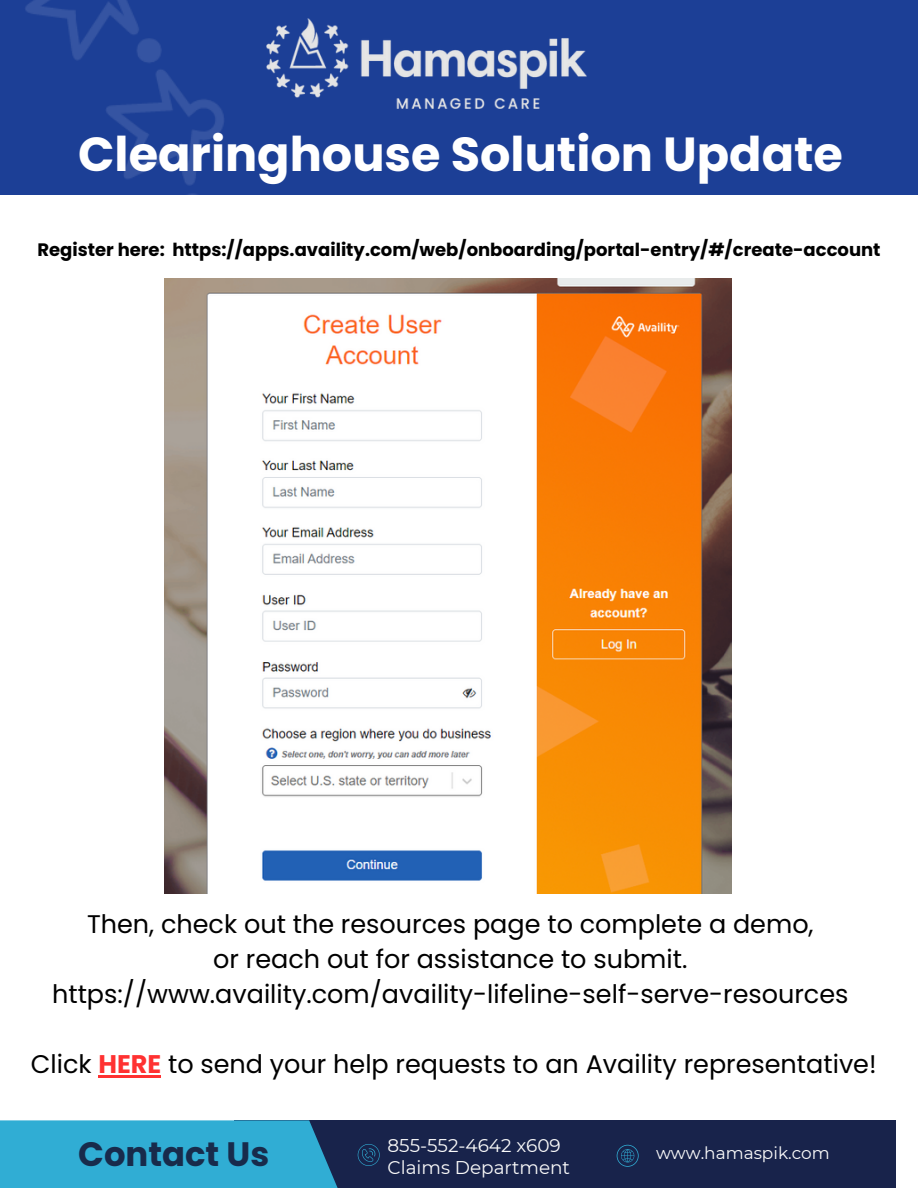
<style>
.page{position:relative;width:918px;height:1188px;background:#fff}
.page>*{position:absolute;margin:0;border:0;box-sizing:border-box;transform-origin:0 0}
.t1{font:700 47.85px "Poppins";color:#fff}
.t2{font:700 33.9px "Poppins";color:#182b4b}
.t3{font:25.5px/34.8px "Poppins";color:#000;text-align:center}
.t4{font:18.45px "Montserrat";color:#fafafa}
.t5{font:700 18px "Poppins";color:#000}
.t6{font:16.95px "Montserrat";color:#fafafa}
.s1{font-weight:700;color:#ff3131}
</style>
<div class="page">
<div style="left:234px;top:1120px;width:662px;height:68px;background:#18234b"></div>
<svg style="left:0;top:1120px;width:358px;height:68px;background:#2e9fc6"></svg>
<svg style="left:617px;top:1145px;width:22px;height:22px"></svg>
<svg style="left:358px;top:1144px;width:22px;height:22px"></svg>
<div style="left:0;top:0;width:918px;height:194px;background:#1c3f96"></div>
<img style="left:266px;top:18px;width:321px;height:90px">
<img style="left:164px;top:278px;width:567px;height:616px">
<hr style="left:98px;top:1075px;width:63px;height:2px;background:#ff3131">
<h1 class="t1" style="left:78px;top:121px;width:766px">Clearinghouse Solution Update</h1>
<p class="t5" style="left:37px;top:237px;width:845px">Register here: https://apps.availity.com/web/onboarding/portal-entry/#/create-account</p>
<p class="t3" style="left:52px;top:907px;width:798px">Then, check out the resources page to complete a demo,<br>or reach out for assistance to submit. https://www.availity.com/availity-lifeline-self-serve-resources</p>
<p class="t3" style="left:31px;top:1047px;width:847px">Click <span class="s1">HERE</span> to send your help requests to an Availity representative!</p>
<h2 class="t2" style="left:78px;top:1130px;width:193px">Contact Us</h2>
<p class="t4" style="left:388px;top:1134px;width:175px">855-552-4642 x609</p>
<p class="t4" style="left:388px;top:1156px;width:184px">Claims Department</p>
<p class="t6" style="left:656px;top:1142px;width:175px">www.hamaspik.com</p>
</div>
